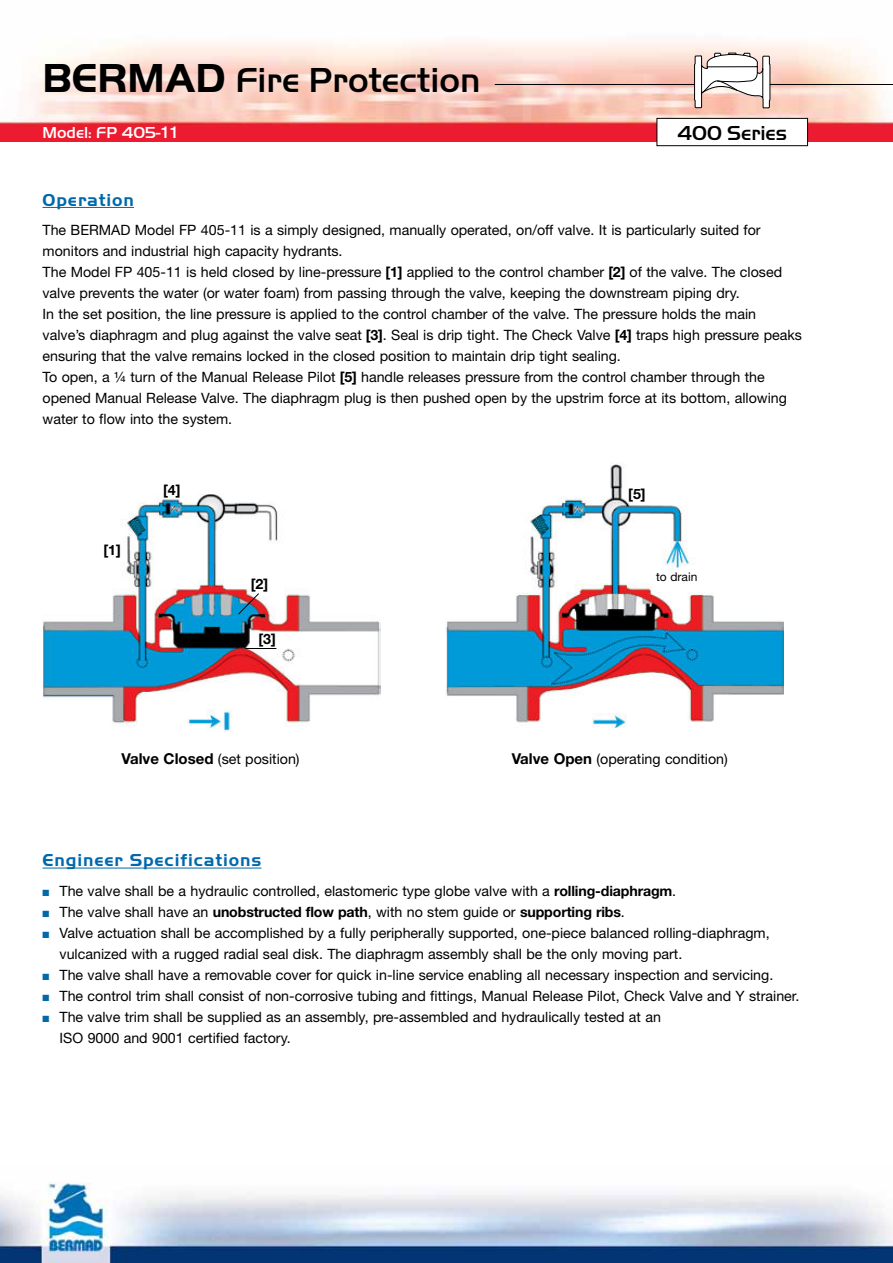
<style>
.page{position:relative;width:893px;height:1263px;background:#fff}
.page>*{position:absolute;margin:0;border:0;box-sizing:border-box;transform-origin:0 0}
.t1{font:500 36px "Handel Got D";color:#000}
.t2{font:500 21px "Handel Got D";color:#000}
.t3{font:700 18px "Handel Got D";letter-spacing:.05em;color:#0068ab}
.t4{font:500 16.5px "Handel Got D";color:#fff}
.t5{font:14.25px/21px "Helvetica Neue";color:#000}
.t6{font:700 14.25px "Helvetica Neue";color:#000}
.t7{font:12px "Helvetica Neue";color:#000}
.s1{font-weight:700;font-size:42px}
.s2{font-family:"Helvetica Neue"}
.s3{font-weight:700}
.s4{font-weight:700;font-size:15px}
.s5{color:#0068ab}
</style>
<div class="page">
<img style="left:0;top:42px;width:893px;height:100px">
<hr style="left:495px;top:84px;width:398px;height:1px;background:#000">
<img style="left:0;top:1182px;width:893px;height:81px">
<svg style="left:694px;top:53px;width:76px;height:55px"></svg>
<div style="left:657px;top:118px;width:150px;height:28px;background:#fff"></div>
<div style="left:657px;top:118px;width:151px;height:28px;border:1px solid #000"></div>
<hr style="left:43px;top:207px;width:91px;height:1px;background:#0068ab">
<hr style="left:43px;top:868px;width:218px;height:1px;background:#0068ab">
<img style="left:43px;top:494px;width:337px;height:237px">
<img style="left:445px;top:463px;width:338px;height:264px">
<svg style="left:237px;top:592px;width:23px;height:23px"></svg>
<hr style="left:245px;top:648px;width:31px;height:1px;background:#000">
<h1 class="t1" style="left:43px;top:58px;width:440px"><span class="s1">BERMAD</span> Fire Protection</h1>
<p class="t4" style="left:43px;top:122px;width:138px">Model: FP 405-<span class="s2">11</span></p>
<h2 class="t2" style="left:677px;top:121px;width:111px">400 Series</h2>
<p class="t3" style="left:43px;top:192px;width:93px">Operation</p>
<p class="t5" style="left:43px;top:219px;width:761px">The BERMAD Model FP 405-11 is a simply designed, manually operated, on/off valve. It is particularly suited for monitors and industrial high capacity hydrants.<br>The Model FP 405-11 is held closed by line-pressure <span class="s3">[1]</span> applied to the control chamber <span class="s3">[2]</span> of the valve. The closed valve prevents the water (or water foam) from passing through the valve, keeping the downstream piping dry.<br>In the set position, the line pressure is applied to the control chamber of the valve. The pressure holds the main valve’s diaphragm and plug against the valve seat <span class="s3">[3]</span>. Seal is drip tight. The Check Valve <span class="s3">[4]</span> traps high pressure peaks ensuring that the valve remains locked in the closed position to maintain drip tight sealing.<br>To open, a ¼ turn of the Manual Release Pilot <span class="s3">[5]</span> handle releases pressure from the control chamber through the opened Manual Release Valve. The diaphragm plug is then pushed open by the upstrim force at its bottom, allowing water to flow into the system.</p>
<p class="t6" style="left:103px;top:545px;width:19px">[1]</p>
<p class="t6" style="left:163px;top:485px;width:19px">[4]</p>
<p class="t6" style="left:628px;top:489px;width:19px">[5]</p>
<p class="t6" style="left:251px;top:578px;width:19px">[2]</p>
<p class="t6" style="left:258px;top:634px;width:19px">[3]</p>
<p class="t7" style="left:656px;top:570px;width:43px">to drain</p>
<p class="t5" style="left:122px;top:749px;width:180px"><span class="s4">Valve Closed</span> (set position)</p>
<p class="t5" style="left:512px;top:749px;width:218px"><span class="s4">Valve Open</span> (operating condition)</p>
<p class="t3" style="left:43px;top:853px;width:220px">Engineer Specifications</p>
<p class="t5" style="left:43px;top:880px;width:635px"><span class="s5">■</span> The valve shall be a hydraulic controlled, elastomeric type globe valve with a <span class="s3">rolling-diaphragm</span>.</p>
<p class="t5" style="left:43px;top:901px;width:584px"><span class="s5">■</span> The valve shall have an <span class="s3">unobstructed flow path</span>, with no stem guide or <span class="s3">supporting ribs</span>.</p>
<p class="t5" style="left:60px;top:922px;width:712px;text-indent:-17px"><span class="s5">■</span> Valve actuation shall be accomplished by a fully peripherally supported, one-piece balanced rolling-diaphragm, vulcanized with a rugged radial seal disk. The diaphragm assembly shall be the only moving part.</p>
<p class="t5" style="left:43px;top:964px;width:732px"><span class="s5">■</span> The valve shall have a removable cover for quick in-line service enabling all necessary inspection and servicing.</p>
<p class="t5" style="left:43px;top:985px;width:758px"><span class="s5">■</span> The control trim shall consist of non-corrosive tubing and fittings, Manual Release Pilot, Check Valve and Y strainer.</p>
<p class="t5" style="left:60px;top:1006px;width:603px;text-indent:-17px"><span class="s5">■</span> The valve trim shall be supplied as an assembly, pre-assembled and hydraulically tested at an<br>ISO 9000 and 9001 certified factory.</p>
</div>
